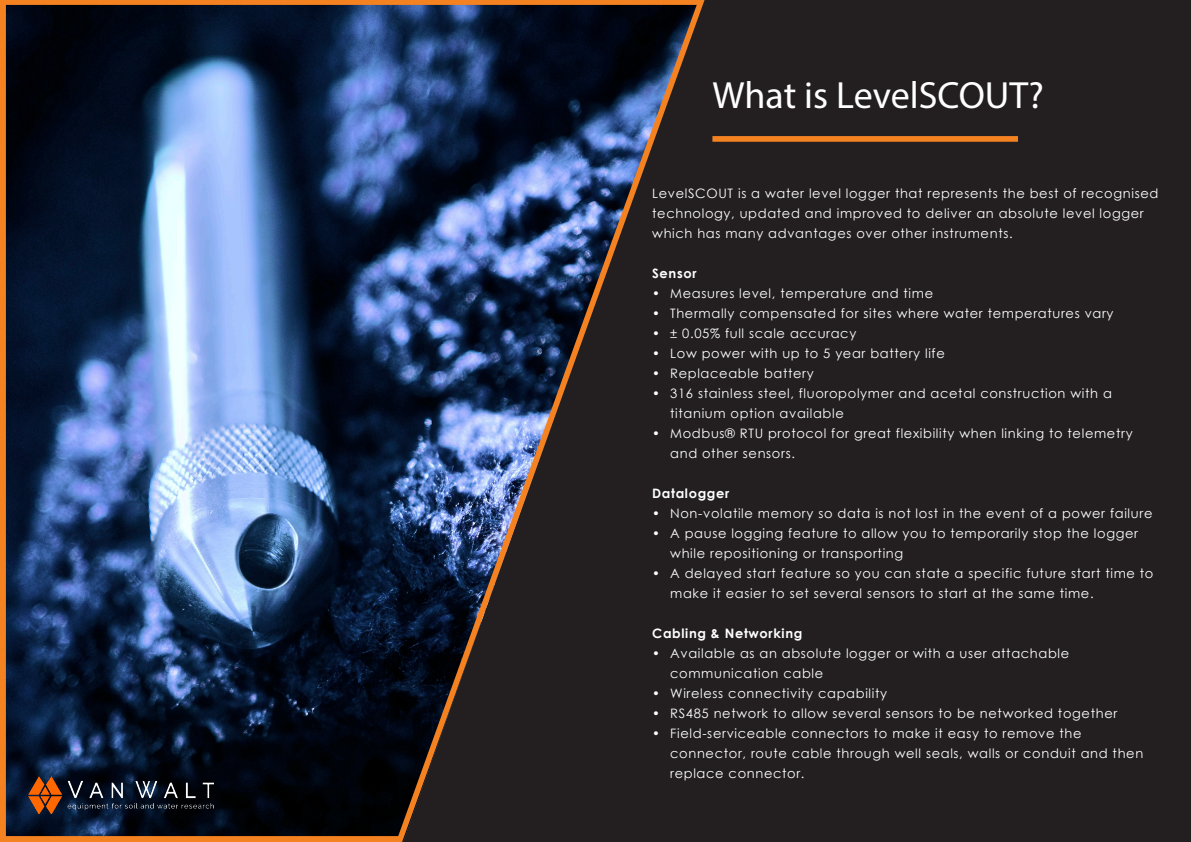
<style>
.page{position:relative;width:1191px;height:842px;background:#231f20}
.page>*{position:absolute;margin:0;border:0;box-sizing:border-box;transform-origin:0 0}
.t1{font:38px "Myriad Pro";color:#fff}
.vw_text{font:13px/20px "Century Gothic";letter-spacing:.05em;color:#fff}
.vw_text-2{font:700 13px "Century Gothic";letter-spacing:.05em;color:#fff}
</style>
<div class="page">
<img style="left:6px;top:5px;width:383px;height:831px">
<div style="left:712px;top:136px;width:306px;height:6px;background:#f58220"></div>
<div style="left:0;top:0;width:702px;height:5px;background:#f58220"></div>
<div style="left:0;top:836px;width:400px;height:6px;background:#f58220"></div>
<div style="left:0;top:0;width:6px;height:842px;background:#f58220"></div>
<svg style="left:389px;top:0;width:328px;height:842px"></svg>
<p class="t1" style="left:712px;top:72px;width:333px">What is LevelSCOUT?</p>
<p class="vw_text" style="left:652px;top:183px;width:507px">LevelSCOUT is a water level logger that represents the best of recognised technology, updated and improved to deliver an absolute level logger which has many advantages over other instruments.</p>
<p class="vw_text-2" style="left:652px;top:264px;width:46px">Sensor</p>
<p class="vw_text" style="left:652px;top:283px;width:282px">• Measures level, temperature and time</p>
<p class="vw_text" style="left:652px;top:303px;width:463px">• Thermally compensated for sites where water temperatures vary</p>
<p class="vw_text" style="left:652px;top:323px;width:206px">• ± 0.05% full scale accuracy</p>
<p class="vw_text" style="left:652px;top:343px;width:294px">• Low power with up to 5 year battery life</p>
<p class="vw_text" style="left:652px;top:363px;width:163px">• Replaceable battery</p>
<p class="vw_text" style="left:670px;top:383px;width:443px;text-indent:-18px">• 316 stainless steel, fluoropolymer and acetal construction with a titanium option available</p>
<p class="vw_text" style="left:670px;top:423px;width:464px;text-indent:-18px">• Modbus® RTU protocol for great flexibility when linking to telemetry and other sensors.</p>
<p class="vw_text-2" style="left:652px;top:484px;width:79px">Datalogger</p>
<p class="vw_text" style="left:652px;top:503px;width:502px">• Non-volatile memory so data is not lost in the event of a power failure</p>
<p class="vw_text" style="left:670px;top:523px;width:469px;text-indent:-18px">• A pause logging feature to allow you to temporarily stop the logger while repositioning or transporting</p>
<p class="vw_text" style="left:670px;top:563px;width:485px;text-indent:-18px">• A delayed start feature so you can state a specific future start time to make it easier to set several sensors to start at the same time.</p>
<p class="vw_text-2" style="left:652px;top:624px;width:152px">Cabling &amp; Networking</p>
<p class="vw_text" style="left:670px;top:643px;width:400px;text-indent:-18px">• Available as an absolute logger or with a user attachable communication cable</p>
<p class="vw_text" style="left:652px;top:683px;width:236px">• Wireless connectivity capability</p>
<p class="vw_text" style="left:652px;top:703px;width:466px">• RS485 network to allow several sensors to be networked together</p>
<p class="vw_text" style="left:670px;top:723px;width:474px;text-indent:-18px">• Field-serviceable connectors to make it easy to remove the connector, route cable through well seals, walls or conduit and then replace connector.</p>
</div>
